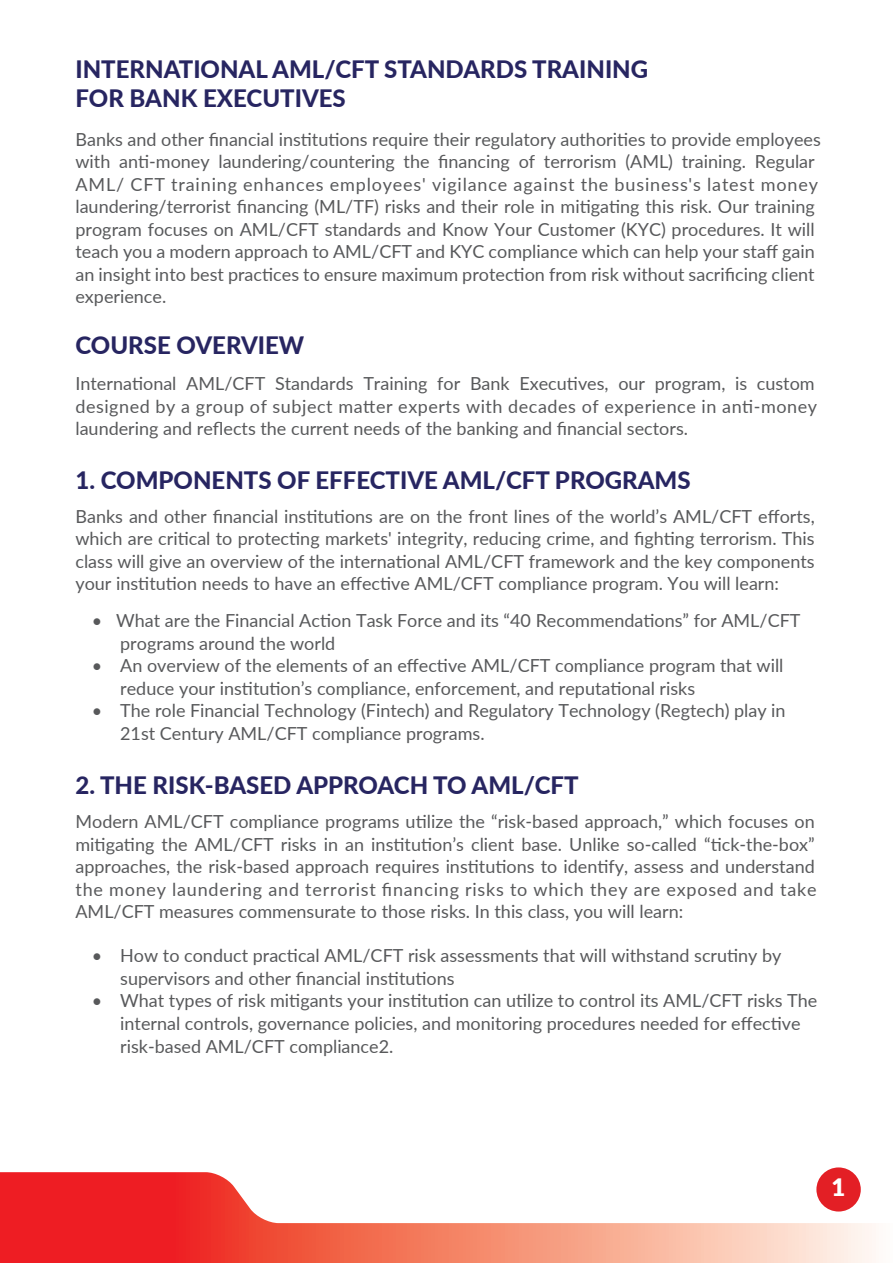
<style>
.page{position:relative;width:893px;height:1263px;background:#fff}
.page>*{position:absolute;margin:0;border:0;box-sizing:border-box;transform-origin:0 0}
.t1{font:800 24px/28.8px "Lato";color:#272561}
.t2{font:900 24px "Lato";color:#fff}
.t3{font:18px/22.5px "Lato";color:#58595b}
</style>
<div class="page">
<svg style="left:0;top:1172px;width:876px;height:91px"></svg>
<div style="left:816px;top:1167px;width:45px;height:44px;background:#e31f25;border-radius:50%"></div>
<h1 class="t1" style="left:75px;top:54px;width:574px">INTERNATIONAL AML/CFT STANDARDS TRAINING<br>FOR BANK EXECUTIVES</h1>
<p class="t3" style="left:75px;top:127px;width:747px">Banks and other financial institutions require their regulatory authorities to provide employees with anti-money laundering/countering the financing of terrorism (AML) training. Regular AML/ CFT training enhances employees' vigilance against the business's latest money laundering/terrorist financing (ML/TF) risks and their role in mitigating this risk. Our training program focuses on AML/CFT standards and Know Your Customer (KYC) procedures. It will teach you a modern approach to AML/CFT and KYC compliance which can help your staff gain an insight into best practices to ensure maximum protection from risk without sacrificing client experience.</p>
<h1 class="t1" style="left:75px;top:330px;width:230px">COURSE OVERVIEW</h1>
<p class="t3" style="left:75px;top:372px;width:743px">International AML/CFT Standards Training for Bank Executives, our program, is custom designed by a group of subject matter experts with decades of experience in anti-money laundering and reflects the current needs of the banking and financial sectors.</p>
<h1 class="t1" style="left:75px;top:464px;width:617px">1. COMPONENTS OF EFFECTIVE AML/CFT PROGRAMS</h1>
<p class="t3" style="left:75px;top:504px;width:741px;text-align:justify">Banks and other financial institutions are on the front lines of the world’s AML/CFT efforts, which are critical to protecting markets' integrity, reducing crime, and fighting terrorism. This class will give an overview of the international AML/CFT framework and the key components your institution needs to have an effective AML/CFT compliance program. You will learn:</p>
<p class="t3" style="left:120px;top:608px;width:682px;text-indent:-28px">• What are the Financial Action Task Force and its “40 Recommendations” for AML/CFT programs around the world</p>
<p class="t3" style="left:120px;top:653px;width:665px;text-indent:-28px">• An overview of the elements of an effective AML/CFT compliance program that will reduce your institution’s compliance, enforcement, and reputational risks</p>
<p class="t3" style="left:120px;top:698px;width:667px;text-indent:-28px">• The role Financial Technology (Fintech) and Regulatory Technology (Regtech) play in<br>21st Century AML/CFT compliance programs.</p>
<h1 class="t1" style="left:75px;top:770px;width:505px">2. THE RISK-BASED APPROACH TO AML/CFT</h1>
<p class="t3" style="left:75px;top:809px;width:743px;text-align:justify">Modern AML/CFT compliance programs utilize the “risk-based approach,” which focuses on mitigating the AML/CFT risks in an institution’s client base. Unlike so-called “tick-the-box” approaches, the risk-based approach requires institutions to identify, assess and understand the money laundering and terrorist financing risks to which they are exposed and take AML/CFT measures commensurate to those risks. In this class, you will learn:</p>
<p class="t3" style="left:120px;top:944px;width:663px;text-indent:-28px">• How to conduct practical AML/CFT risk assessments that will withstand scrutiny by supervisors and other financial institutions</p>
<p class="t3" style="left:120px;top:989px;width:699px;text-indent:-28px">• What types of risk mitigants your institution can utilize to control its AML/CFT risks The internal controls, governance policies, and monitoring procedures needed for effective risk-based AML/CFT compliance2.</p>
<h1 class="t2" style="left:832px;top:1169px;width:15px">1</h1>
</div>
